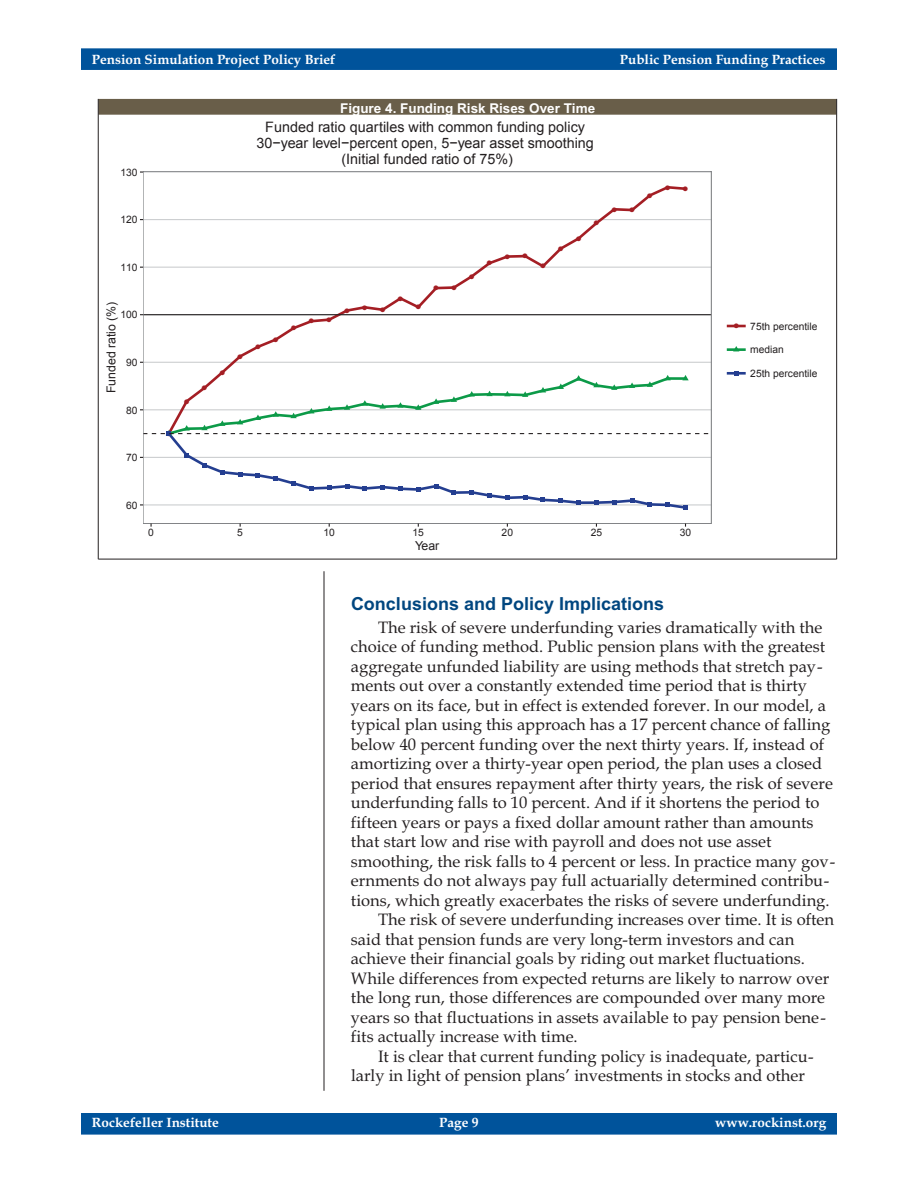
<style>
.page{position:relative;width:918px;height:1188px;background:#fff}
.page>*{position:absolute;margin:0;border:0;box-sizing:border-box;transform-origin:0 0}
.t1{font:700 18px "Arial";color:#00467f}
.t2{font:16.5px "Book Antiqua";color:#231f20}
.t3{font:14.4px/15.9px "Arial";color:#231f20;text-align:center}
.t4{font:700 13.5px "Book Antiqua";color:#fff}
.t5{font:700 13.5px "Arial";color:#fff}
.t6{font:12.3px "Arial";color:#231f20}
.t7{font:10.2px "Arial";color:#231f20}
.t8{font:6.45px "Adobe Pi Std";color:#a41e24}
.s1{color:#a41e24}
</style>
<div class="page">
<hr style="left:324px;top:571px;width:1px;height:520px;background:#231f20">
<div style="left:81px;top:1113px;width:756px;height:22px;background:#00539b"></div>
<div style="left:81px;top:48px;width:756px;height:22px;background:#00539b"></div>
<hr style="left:143px;top:362px;width:568px;height:1px;background:#cbcdcf">
<hr style="left:143px;top:267px;width:568px;height:1px;background:#cbcdcf">
<hr style="left:143px;top:219px;width:568px;height:1px;background:#cbcdcf">
<svg style="left:165px;top:187px;width:523px;height:188px"></svg>
<hr style="left:143px;top:314px;width:568px;height:1px;background:#231f20">
<svg style="left:140px;top:375px;width:571px;height:136px"></svg>
<svg style="left:730px;top:324px;width:12px;height:4px"></svg>
<svg style="left:727px;top:325px;width:19px;height:2px"></svg>
<hr style="left:727px;top:348px;width:19px;height:3px;background:#0c9a48">
<hr style="left:727px;top:372px;width:19px;height:3px;background:#243e90">
<div style="left:98px;top:99px;width:738px;height:16px;background:#695e49"></div>
<hr style="left:836px;top:99px;width:1px;height:460px;background:#231f20">
<hr style="left:98px;top:559px;width:738px;height:1px;background:#231f20">
<hr style="left:98px;top:99px;width:1px;height:460px;background:#231f20">
<svg style="left:309px;top:317px;width:23px;height:7px"></svg>
<svg style="left:362px;top:305px;width:23px;height:7px"></svg>
<svg style="left:434px;top:285px;width:22px;height:6px"></svg>
<svg style="left:505px;top:254px;width:23px;height:5px"></svg>
<svg style="left:612px;top:207px;width:22px;height:5px"></svg>
<svg style="left:665px;top:186px;width:23px;height:5px"></svg>
<p class="t4" style="left:92px;top:54px;width:245px">Pension Simulation Project Policy Brief</p>
<p class="t4" style="left:620px;top:54px;width:207px">Public Pension Funding Practices</p>
<p class="t7" style="left:120px;top:166px;width:19px">130</p>
<p class="t7" style="left:120px;top:214px;width:19px">120</p>
<p class="t7" style="left:120px;top:262px;width:19px">110</p>
<p class="t6" style="left:104px;top:393px;width:93px;rotate:-90deg">Funded ratio (%)</p>
<p class="t7" style="left:120px;top:309px;width:19px">100</p>
<p class="t7" style="left:126px;top:357px;width:13px">90</p>
<p class="t7" style="left:126px;top:404px;width:13px">80</p>
<p class="t7" style="left:126px;top:452px;width:13px">70</p>
<p class="t5" style="left:340px;top:103px;width:257px">Figure 4. Funding Risk Rises Over Time</p>
<p class="t3" style="left:256px;top:119px;width:339px">Funded ratio quartiles with common funding policy<br>30−year level−percent open, 5−year asset smoothing (Initial funded ratio of 75%)</p>
<p class="t8" style="left:184px;top:398px;width:7px">●</p>
<p class="t8" style="left:202px;top:384px;width:7px">●</p>
<p class="t8" style="left:220px;top:369px;width:7px">●</p>
<p class="t8" style="left:238px;top:353px;width:7px">●</p>
<p class="t8" style="left:255px;top:343px;width:7px">●</p>
<p class="t8" style="left:273px;top:336px;width:7px">●</p>
<p class="t8" style="left:291px;top:324px;width:7px">●</p>
<p class="t8" style="left:344px;top:307px;width:7px">●</p>
<p class="t8" style="left:398px;top:295px;width:7px">●</p>
<p class="t8" style="left:416px;top:303px;width:7px">●</p>
<p class="t8" style="left:469px;top:273px;width:7px">●</p>
<p class="t8" style="left:487px;top:259px;width:7px">●</p>
<p class="t8" style="left:540px;top:262px;width:7px">●</p>
<p class="t8" style="left:558px;top:245px;width:7px">●</p>
<p class="t8" style="left:576px;top:235px;width:7px">●</p>
<p class="t8" style="left:594px;top:219px;width:7px">●</p>
<p class="t8" style="left:647px;top:192px;width:7px">●</p>
<p class="t7" style="left:126px;top:499px;width:13px">60</p>
<p class="t7" style="left:148px;top:527px;width:7px">0</p>
<p class="t7" style="left:237px;top:527px;width:7px">5</p>
<p class="t7" style="left:324px;top:527px;width:13px">10</p>
<p class="t7" style="left:413px;top:527px;width:13px">15</p>
<p class="t7" style="left:502px;top:527px;width:13px">20</p>
<p class="t7" style="left:591px;top:527px;width:13px">25</p>
<p class="t7" style="left:680px;top:527px;width:13px">30</p>
<p class="t6" style="left:415px;top:539px;width:26px">Year</p>
<p class="t7" style="left:734px;top:320px;width:85px"><span class="s1">●</span> 75th percentile</p>
<p class="t7" style="left:750px;top:344px;width:35px">median</p>
<p class="t7" style="left:750px;top:368px;width:69px">25th percentile</p>
<p class="t1" style="left:351px;top:597px;width:315px">Conclusions and Policy Implications</p>
<p class="t2" style="left:378px;top:621px;width:446px">The risk of severe underfunding varies dramatically with the</p>
<p class="t2" style="left:351px;top:640px;width:476px">choice of funding method. Public pension plans with the greatest</p>
<p class="t2" style="left:351px;top:660px;width:473px">aggregate unfunded liability are using methods that stretch pay-</p>
<p class="t2" style="left:351px;top:679px;width:458px">ments out over a constantly extended time period that is thirty</p>
<p class="t2" style="left:351px;top:699px;width:477px">years on its face, but in effect is extended forever. In our model, a</p>
<p class="t2" style="left:351px;top:718px;width:481px">typical plan using this approach has a 17 percent chance of falling</p>
<p class="t2" style="left:351px;top:738px;width:475px">below 40 percent funding over the next thirty years. If, instead of</p>
<p class="t2" style="left:351px;top:757px;width:473px">amortizing over a thirty-year open period, the plan uses a closed</p>
<p class="t2" style="left:351px;top:777px;width:483px">period that ensures repayment after thirty years, the risk of severe</p>
<p class="t2" style="left:351px;top:796px;width:470px">underfunding falls to 10 percent. And if it shortens the period to</p>
<p class="t2" style="left:351px;top:816px;width:464px">fifteen years or pays a fixed dollar amount rather than amounts</p>
<p class="t2" style="left:351px;top:835px;width:422px">that start low and rise with payroll and does not use asset</p>
<p class="t2" style="left:351px;top:855px;width:486px">smoothing, the risk falls to 4 percent or less. In practice many gov-</p>
<p class="t2" style="left:351px;top:874px;width:480px">ernments do not always pay full actuarially determined contribu-</p>
<p class="t2" style="left:351px;top:894px;width:480px">tions, which greatly exacerbates the risks of severe underfunding.</p>
<p class="t2" style="left:378px;top:913px;width:458px">The risk of severe underfunding increases over time. It is often</p>
<p class="t2" style="left:351px;top:933px;width:445px">said that pension funds are very long-term investors and can</p>
<p class="t2" style="left:351px;top:952px;width:455px">achieve their financial goals by riding out market fluctuations.</p>
<p class="t2" style="left:351px;top:972px;width:480px">While differences from expected returns are likely to narrow over</p>
<p class="t2" style="left:351px;top:991px;width:476px">the long run, those differences are compounded over many more</p>
<p class="t2" style="left:351px;top:1011px;width:476px">years so that fluctuations in assets available to pay pension bene-</p>
<p class="t2" style="left:351px;top:1030px;width:228px">fits actually increase with time.</p>
<p class="t2" style="left:378px;top:1050px;width:437px">It is clear that current funding policy is inadequate, particu-</p>
<p class="t2" style="left:351px;top:1069px;width:455px">larly in light of pension plans’ investments in stocks and other</p>
<p class="t4" style="left:92px;top:1118px;width:129px">Rockefeller Institute</p>
<p class="t4" style="left:439px;top:1118px;width:41px">Page 9</p>
<p class="t4" style="left:715px;top:1118px;width:113px">www.rockinst.org</p>
</div>
